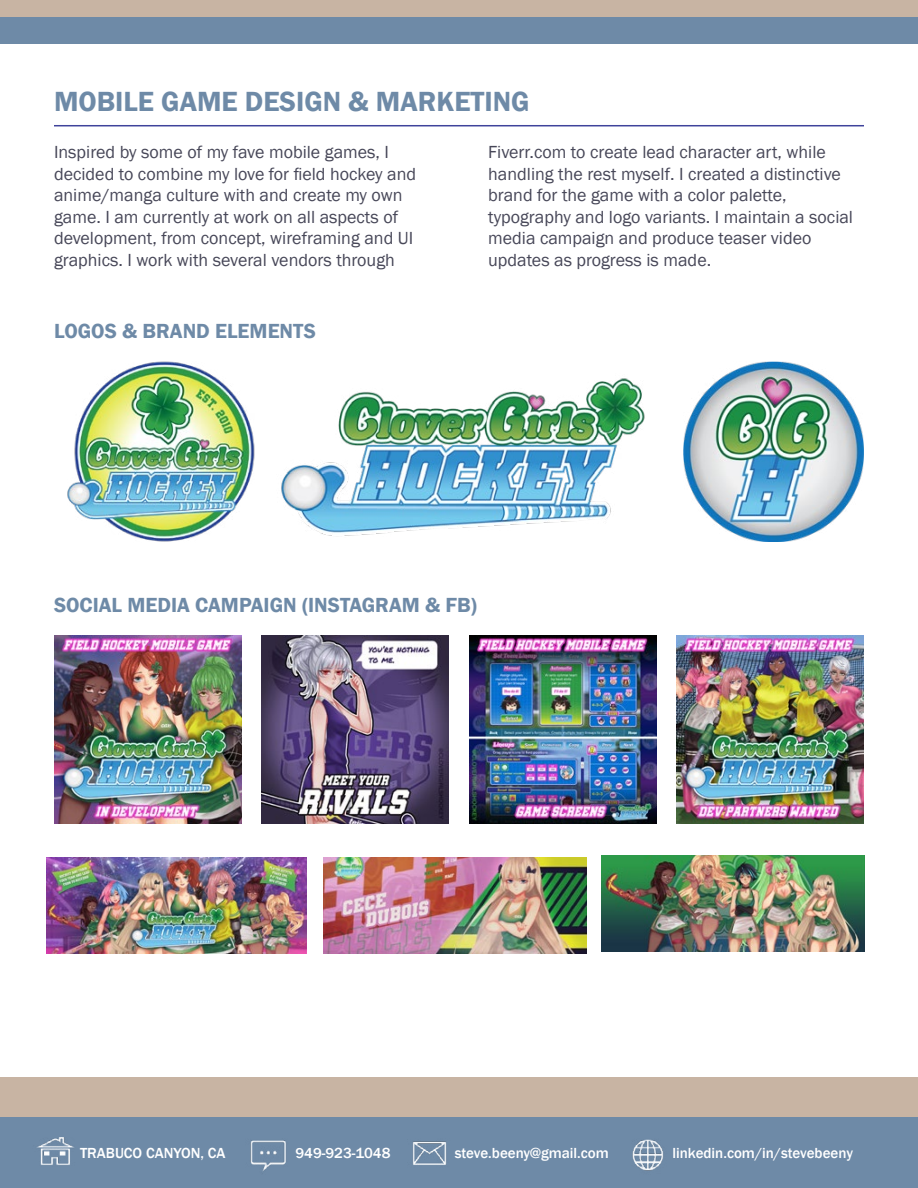
<style>
.page{position:relative;width:918px;height:1188px;background:#fff}
.page>*{position:absolute;margin:0;border:0;box-sizing:border-box;transform-origin:0 0}
.t1{font:600 28.5px "Franklin Gothic";color:#6e8aa7}
.t2{font:600 21px "Franklin Gothic";color:#6e8aa7}
.t3{font:18px/21.6px "Franklin Gothic";color:#474758}
.t4{font:500 15px "Franklin Gothic";color:#fff}
</style>
<div class="page">
<div style="left:0;top:1096px;width:918px;height:92px;background:#6e8aa7"></div>
<div style="left:0;top:1078px;width:918px;height:39px;background:#c8b4a3"></div>
<img style="left:281px;top:378px;width:364px;height:158px">
<img style="left:67px;top:361px;width:188px;height:181px">
<img style="left:684px;top:362px;width:180px;height:180px">
<img style="left:677px;top:636px;width:187px;height:187px">
<img style="left:262px;top:636px;width:187px;height:187px">
<img style="left:54px;top:636px;width:187px;height:187px">
<img style="left:469px;top:636px;width:187px;height:187px">
<img style="left:47px;top:857px;width:260px;height:97px">
<img style="left:324px;top:857px;width:263px;height:97px">
<img style="left:602px;top:855px;width:263px;height:97px">
<hr style="left:54px;top:125px;width:810px;height:1px;background:#3f439b">
<div style="left:0;top:5px;width:918px;height:39px;background:#6e8aa7"></div>
<div style="left:0;top:0;width:918px;height:17px;background:#c8b4a3"></div>
<img style="left:413px;top:1141px;width:34px;height:24px">
<img style="left:250px;top:1140px;width:36px;height:31px">
<img style="left:36px;top:1137px;width:38px;height:28px">
<img style="left:632px;top:1139px;width:31px;height:32px">
<h1 class="t1" style="left:54px;top:84px;width:477px">MOBILE GAME DESIGN &amp; MARKETING</h1>
<p class="t3" style="left:54px;top:142px;width:364px">Inspired by some of my fave mobile games, I decided to combine my love for field hockey and anime/manga culture with and create my own game. I am currently at work on all aspects of development, from concept, wireframing and UI graphics. I work with several vendors through</p>
<p class="t2" style="left:54px;top:318px;width:263px">LOGOS &amp; BRAND ELEMENTS</p>
<p class="t3" style="left:488px;top:142px;width:366px">Fiverr.com to create lead character art, while handling the rest myself. I created a distinctive brand for the game with a color palette, typography and logo variants. I maintain a social media campaign and produce teaser video updates as progress is made.</p>
<p class="t2" style="left:54px;top:592px;width:424px">SOCIAL MEDIA CAMPAIGN (INSTAGRAM &amp; FB)</p>
<p class="t4" style="left:80px;top:1144px;width:147px">TRABUCO CANYON, CA</p>
<p class="t4" style="left:295px;top:1144px;width:97px">949-923-1048</p>
<p class="t4" style="left:455px;top:1144px;width:156px">steve.beeny@gmail.com</p>
<p class="t4" style="left:672px;top:1144px;width:182px">linkedin.com/in/stevebeeny</p>
</div>
